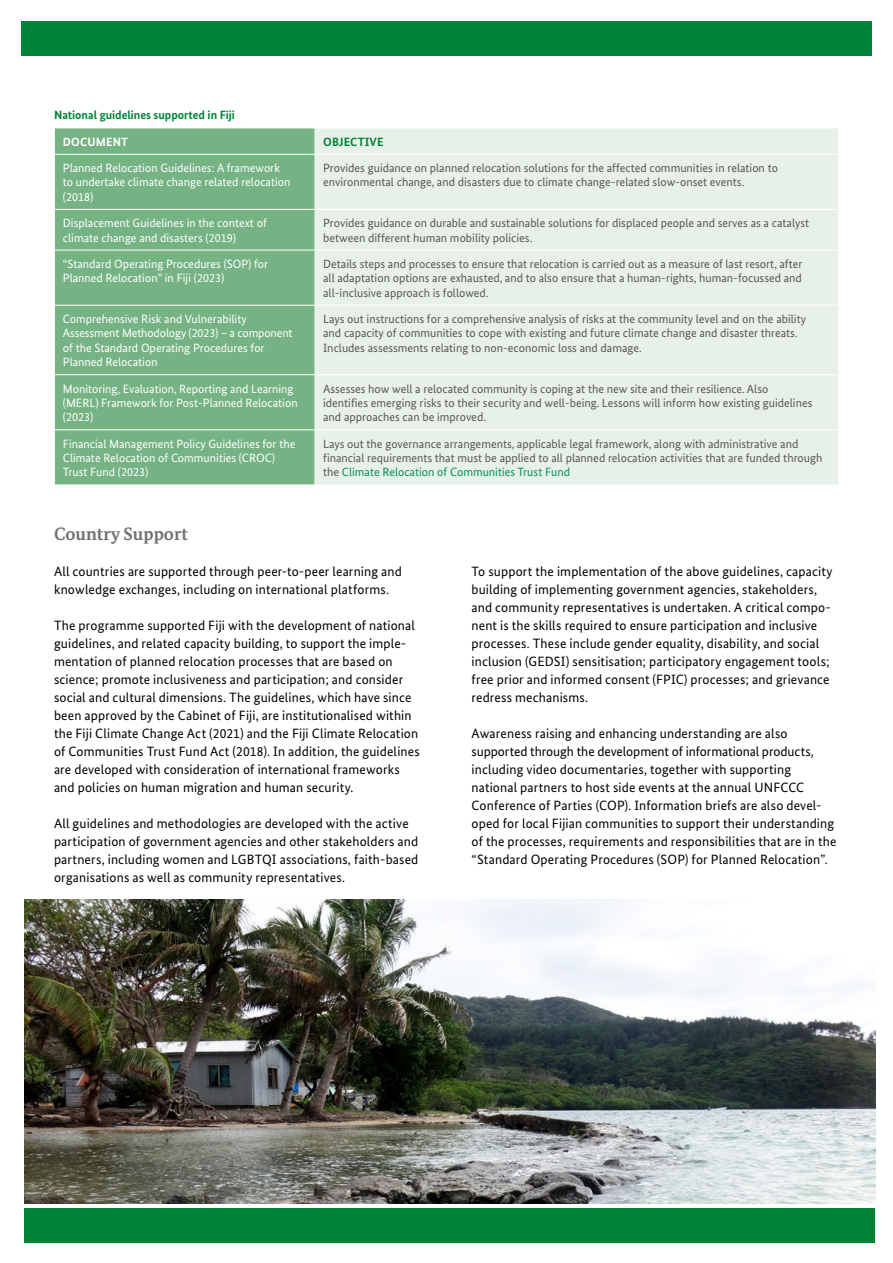
<style>
.page{position:relative;width:893px;height:1263px;background:#fff}
.page>*{position:absolute;margin:0;border:0;box-sizing:border-box;transform-origin:0 0}
.Überschrift1{font:700 18px "Bundes Serif";color:#706f6f}
.Paragraph{font:13.5px/18px "Bundes Sans";letter-spacing:.01em;color:#000}
.Project_information_description{font:12px/14.4px "Bundes Sans";color:#575756}
.Project_information_titles{font:12px/14.4px "Bundes Sans";color:#fff}
.Project_information_titles-2{font:700 12px "Bundes Sans";color:#008237}
.Project_information_titles-3{font:700 12px "Bundes Sans";letter-spacing:.01em;color:#fff}
.s1{color:#009452}
</style>
<div class="page">
<div style="left:21px;top:21px;width:851px;height:34px;background:#008237"></div>
<div style="left:25px;top:1208px;width:850px;height:34px;background:#008237"></div>
<div style="left:55px;top:129px;width:260px;height:356px;background:#76b384"></div>
<div style="left:315px;top:129px;width:523px;height:356px;background:#e8f1e9"></div>
<hr style="left:55px;top:250px;width:260px;height:1px;background:#fff">
<hr style="left:315px;top:250px;width:523px;height:1px;background:#fff">
<hr style="left:55px;top:374px;width:260px;height:1px;background:#fff">
<hr style="left:315px;top:374px;width:523px;height:1px;background:#fff">
<hr style="left:55px;top:305px;width:260px;height:1px;background:#fff">
<hr style="left:315px;top:305px;width:523px;height:1px;background:#fff">
<hr style="left:54px;top:429px;width:261px;height:1px;background:#fff">
<hr style="left:315px;top:429px;width:524px;height:1px;background:#fff">
<svg style="left:54px;top:128px;width:1px;height:26px"></svg>
<hr style="left:54px;top:154px;width:261px;height:1px;background:#fff">
<hr style="left:315px;top:154px;width:524px;height:1px;background:#fff">
<hr style="left:55px;top:209px;width:260px;height:1px;background:#fff">
<hr style="left:315px;top:209px;width:523px;height:1px;background:#fff">
<img style="left:25px;top:899px;width:850px;height:304px">
<p class="Project_information_titles-2" style="left:54px;top:108px;width:182px">National guidelines supported in Fiji</p>
<p class="Project_information_titles-3" style="left:63px;top:134px;width:67px">DOCUMENT</p>
<p class="Project_information_titles-2" style="left:323px;top:134px;width:62px">OBJECTIVE</p>
<p class="Project_information_titles" style="left:63px;top:161px;width:229px">Planned Relocation Guidelines: A framework to undertake climate change related relocation (2018)</p>
<p class="Project_information_description" style="left:323px;top:161px;width:456px">Provides guidance on planned relocation solutions for the affected communities in relation to environmental change, and disasters due to climate change-related slow-onset events.</p>
<p class="Project_information_titles" style="left:63px;top:216px;width:205px">Displacement Guidelines in the context of climate change and disasters (2019)</p>
<p class="Project_information_description" style="left:323px;top:216px;width:487px">Provides guidance on durable and sustainable solutions for displaced people and serves as a catalyst between different human mobility policies.</p>
<p class="Project_information_titles" style="left:63px;top:256px;width:207px">“Standard Operating Procedures (SOP) for<br>Planned Relocation” in Fiji (2023)</p>
<p class="Project_information_description" style="left:323px;top:256px;width:481px;text-align:justify">Details steps and processes to ensure that relocation is carried out as a measure of last resort, after all adaptation options are exhausted, and to also ensure that a human-rights, human-focussed and all-inclusive approach is followed.</p>
<p class="Project_information_titles" style="left:63px;top:312px;width:231px">Comprehensive Risk and Vulnerability Assessment Methodology (2023) – a component of the Standard Operating Procedures for Planned Relocation</p>
<p class="Project_information_description" style="left:323px;top:312px;width:484px">Lays out instructions for a comprehensive analysis of risks at the community level and on the ability and capacity of communities to cope with existing and future climate change and disaster threats.<br>Includes assessments relating to non-economic loss and damage.</p>
<p class="Project_information_titles" style="left:63px;top:381px;width:236px">Monitoring, Evaluation, Reporting and Learning (MERL) Framework for Post-Planned Relocation (2023)</p>
<p class="Project_information_description" style="left:323px;top:381px;width:491px">Assesses how well a relocated community is coping at the new site and their resilience. Also identifies emerging risks to their security and well-being. Lessons will inform how existing guidelines and approaches can be improved.</p>
<p class="Project_information_titles" style="left:63px;top:436px;width:234px">Financial Management Policy Guidelines for the<br>Climate Relocation of Communities (CROC)<br>Trust Fund (2023)</p>
<p class="Project_information_description" style="left:323px;top:436px;width:501px">Lays out the governance arrangements, applicable legal framework, along with administrative and financial requirements that must be applied to all planned relocation activities that are funded through the <span class="s1">Climate Relocation of Communities Trust Fund</span></p>
<p class="Überschrift1" style="left:54px;top:523px;width:135px">Country Support</p>
<p class="Paragraph" style="left:54px;top:562px;width:349px">All countries are supported through peer-to-peer learning and knowledge exchanges, including on international platforms.</p>
<p class="Paragraph" style="left:54px;top:616px;width:367px">The programme supported Fiji with the development of national guidelines, and related capacity building, to support the imple&shy;mentation of planned relocation processes that are based on science; promote inclusiveness and participation; and consider social and cultural dimensions. The guidelines, which have since been approved by the Cabinet of Fiji, are institutionalised within the Fiji Climate Change Act (2021) and the Fiji Climate Relocation of Communities Trust Fund Act (2018). In addition, the guidelines are developed with consideration of international frameworks and policies on human migration and human security.</p>
<p class="Paragraph" style="left:54px;top:814px;width:366px">All guidelines and methodologies are developed with the active participation of government agencies and other stakeholders and partners, including women and LGBTQI associations, faith-based organisations as well as community representatives.</p>
<p class="Paragraph" style="left:471px;top:562px;width:363px">To support the implementation of the above guidelines, capacity building of implementing government agencies, stakeholders, and community representatives is undertaken. A critical compo&shy;nent is the skills required to ensure participation and inclusive processes. These include gender equality, disability, and social inclusion (GEDSI) sensitisation; participatory engagement tools; free prior and informed consent (FPIC) processes; and grievance redress mechanisms.</p>
<p class="Paragraph" style="left:471px;top:724px;width:366px">Awareness raising and enhancing understanding are also supported through the development of informational products, including video documentaries, together with supporting national partners to host side events at the annual UNFCCC Conference of Parties (COP). Information briefs are also devel&shy;oped for local Fijian communities to support their understanding of the processes, requirements and responsibilities that are in the “Standard Operating Procedures (SOP) for Planned Relocation”.</p>
</div>
